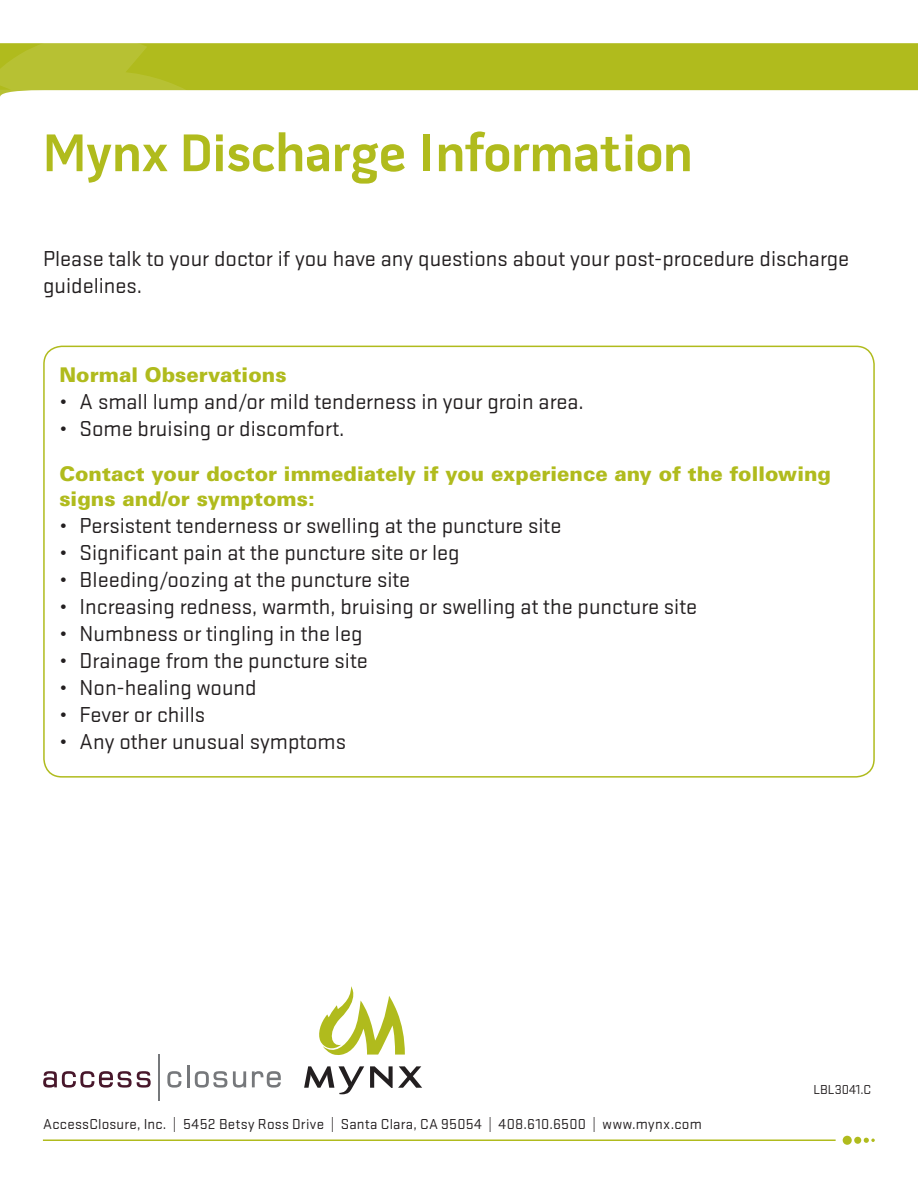
<style>
.page{position:relative;width:918px;height:1188px;background:#fff}
.page>*{position:absolute;margin:0;border:0;box-sizing:border-box;transform-origin:0 0}
.t1{font:700 54px "Pill Gothic 600 mg";color:#b0bb1d}
.t2{font:22.5px/27px "Stratum 2";color:#231f20}
.t3{font:900 20.25px/25.2px "Univers LT Std";color:#b0bb1d}
.t4{font:15px "Stratum 2";letter-spacing:.02em;color:#231f20}
.t5{font:13.5px "Stratum 2";color:#231f20}
</style>
<div class="page">
<div style="left:255px;top:43px;width:663px;height:48px;background:#b0bb1d"></div>
<svg style="left:0;top:43px;width:255px;height:54px;background:#bdc643"></svg>
<hr style="left:43px;top:1139px;width:793px;height:2px;background:#b0bb1d">
<div style="left:843px;top:1136px;width:9px;height:9px;background:#b0bb1d;border-radius:50%"></div>
<div style="left:854px;top:1137px;width:7px;height:7px;background:#b0bb1d;border-radius:50%"></div>
<svg style="left:864px;top:1138px;width:11px;height:5px"></svg>
<svg style="left:304px;top:1066px;width:60px;height:28px"></svg>
<svg style="left:370px;top:1066px;width:52px;height:22px"></svg>
<svg style="left:319px;top:986px;width:86px;height:69px"></svg>
<div style="left:43px;top:346px;width:832px;height:432px;border:2px solid #b0bb1d;border-radius:18px"></div>
<hr style="left:159px;top:1054px;width:1px;height:46px;background:#76787b">
<svg style="left:43px;top:1071px;width:108px;height:17px"></svg>
<svg style="left:167px;top:1071px;width:14px;height:17px"></svg>
<hr style="left:187px;top:1065px;width:3px;height:22px;background:#76787b">
<svg style="left:195px;top:1071px;width:32px;height:17px"></svg>
<svg style="left:233px;top:1071px;width:13px;height:17px"></svg>
<svg style="left:252px;top:1071px;width:29px;height:17px"></svg>
<h1 class="t1" style="left:43px;top:131px;width:651px">Mynx Discharge Information</h1>
<p class="t2" style="left:43px;top:245px;width:807px">Please talk to your doctor if you have any questions about your post-procedure discharge guidelines.</p>
<p class="t3" style="left:59px;top:362px;width:229px">Normal Observations</p>
<p class="t2" style="left:59px;top:389px;width:526px">• A small lump and/or mild tenderness in your groin area.</p>
<p class="t2" style="left:59px;top:416px;width:287px">• Some bruising or discomfort.</p>
<p class="t3" style="left:59px;top:461px;width:773px">Contact your doctor immediately if you experience any of the following signs and/or symptoms:</p>
<p class="t2" style="left:59px;top:512px;width:503px">• Persistent tenderness or swelling at the puncture site</p>
<p class="t2" style="left:59px;top:539px;width:402px">• Significant pain at the puncture site or leg</p>
<p class="t2" style="left:59px;top:566px;width:352px">• Bleeding/oozing at the puncture site</p>
<p class="t2" style="left:59px;top:593px;width:639px">• Increasing redness, warmth, bruising or swelling at the puncture site</p>
<p class="t2" style="left:59px;top:620px;width:305px">• Numbness or tingling in the leg</p>
<p class="t2" style="left:59px;top:647px;width:310px">• Drainage from the puncture site</p>
<p class="t2" style="left:59px;top:674px;width:199px">• Non-healing wound</p>
<p class="t2" style="left:59px;top:701px;width:147px">• Fever or chills</p>
<p class="t2" style="left:59px;top:728px;width:288px">• Any other unusual symptoms</p>
<p class="t4" style="left:43px;top:1116px;width:660px">AccessClosure, Inc. | 5452 Betsy Ross Drive | Santa Clara, CA 95054 | 408.610.6500 | www.mynx.com</p>
<p class="t5" style="left:813px;top:1083px;width:59px">LBL3041.C</p>
</div>
